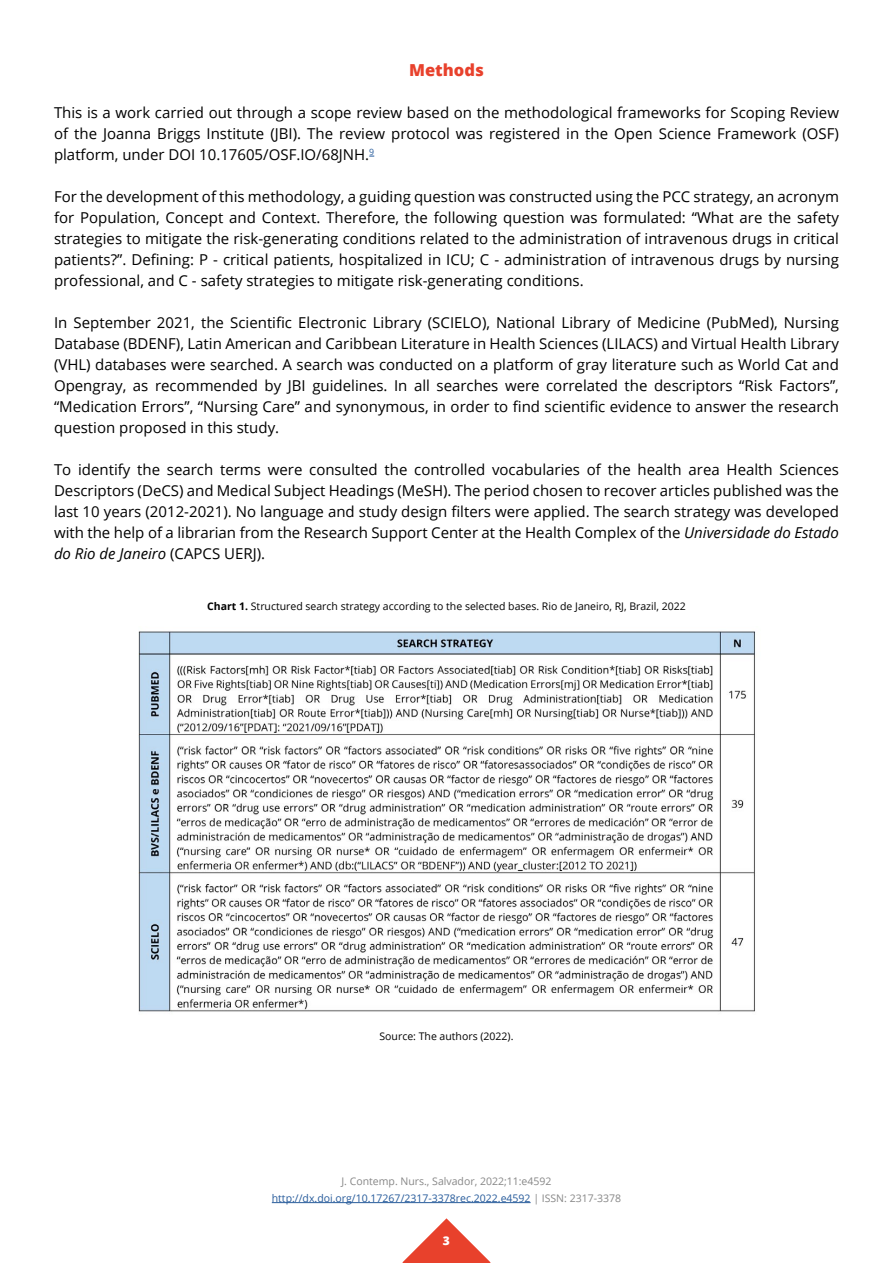
<style>
.page{position:relative;width:893px;height:1263px;background:#fff}
.page>*{position:absolute;margin:0;border:0;box-sizing:border-box;transform-origin:0 0}
.t1{font:800 16.5px "Open Sans";color:#e8412c}
.t2{font:15px/21px "Open Sans";color:#000;text-align:justify}
.t3{font:800 12px "Open Sans";color:#fff}
.t4{font:10.5px "Open Sans";color:#000}
.t5{font:10.5px/16.5px "Open Sans";color:#878787;text-align:center}
.s1{font-style:italic}
.s2{font-weight:700}
.s3{color:#275b9b}
</style>
<div class="page">
<svg style="left:402px;top:1218px;width:89px;height:45px"></svg>
<hr style="left:272px;top:1202px;width:259px;height:1px;background:#275b9b">
<img style="left:139px;top:631px;width:616px;height:381px">
<p class="t1" style="left:409px;top:58px;width:76px">Methods</p>
<p class="t2" style="left:54px;top:102px;width:786px">This is a work carried out through a scope review based on the methodological frameworks for Scoping Review of the Joanna Briggs Institute (JBI). The review protocol was registered in the Open Science Framework (OSF) platform, under DOI 10.17605/OSF.IO/68JNH.<sup>9</sup></p>
<p class="t2" style="left:54px;top:186px;width:786px">For the development of this methodology, a guiding question was constructed using the PCC strategy, an acronym for Population, Concept and Context. Therefore, the following question was formulated: “What are the safety strategies to mitigate the risk-generating conditions related to the administration of intravenous drugs in critical patients?”. Defining: P - critical patients, hospitalized in ICU; C - administration of intravenous drugs by nursing professional, and C - safety strategies to mitigate risk-generating conditions.</p>
<p class="t2" style="left:54px;top:312px;width:786px">In September 2021, the Scientific Electronic Library (SCIELO), National Library of Medicine (PubMed), Nursing Database (BDENF), Latin American and Caribbean Literature in Health Sciences (LILACS) and Virtual Health Library (VHL) databases were searched. A search was conducted on a platform of gray literature such as World Cat and Opengray, as recommended by JBI guidelines. In all searches were correlated the descriptors “Risk Factors”, “Medication Errors”, “Nursing Care” and synonymous, in order to find scientific evidence to answer the research question proposed in this study.</p>
<p class="t2" style="left:54px;top:459px;width:786px">To identify the search terms were consulted the controlled vocabularies of the health area Health Sciences Descriptors (DeCS) and Medical Subject Headings (MeSH). The period chosen to recover articles published was the last 10 years (2012-2021). No language and study design filters were applied. The search strategy was developed with the help of a librarian from the Research Support Center at the Health Complex of the <span class="s1">Universidade do Estado do Rio de Janeiro</span> (CAPCS UERJ).</p>
<p class="t4" style="left:207px;top:599px;width:480px"><span class="s2">Chart 1.</span> Structured search strategy according to the selected bases. Rio de Janeiro, RJ, Brazil, 2022</p>
<p class="t4" style="left:379px;top:1029px;width:135px">Source: The authors (2022).</p>
<p class="t5" style="left:272px;top:1173px;width:351px">J. Contemp. Nurs., Salvador, 2022;11:e4592 <span class="s3">http://dx.doi.org/10.17267/2317-3378rec.2022.e4592</span> | ISSN: 2317-3378</p>
<p class="t3" style="left:443px;top:1232px;width:9px">3</p>
</div>
